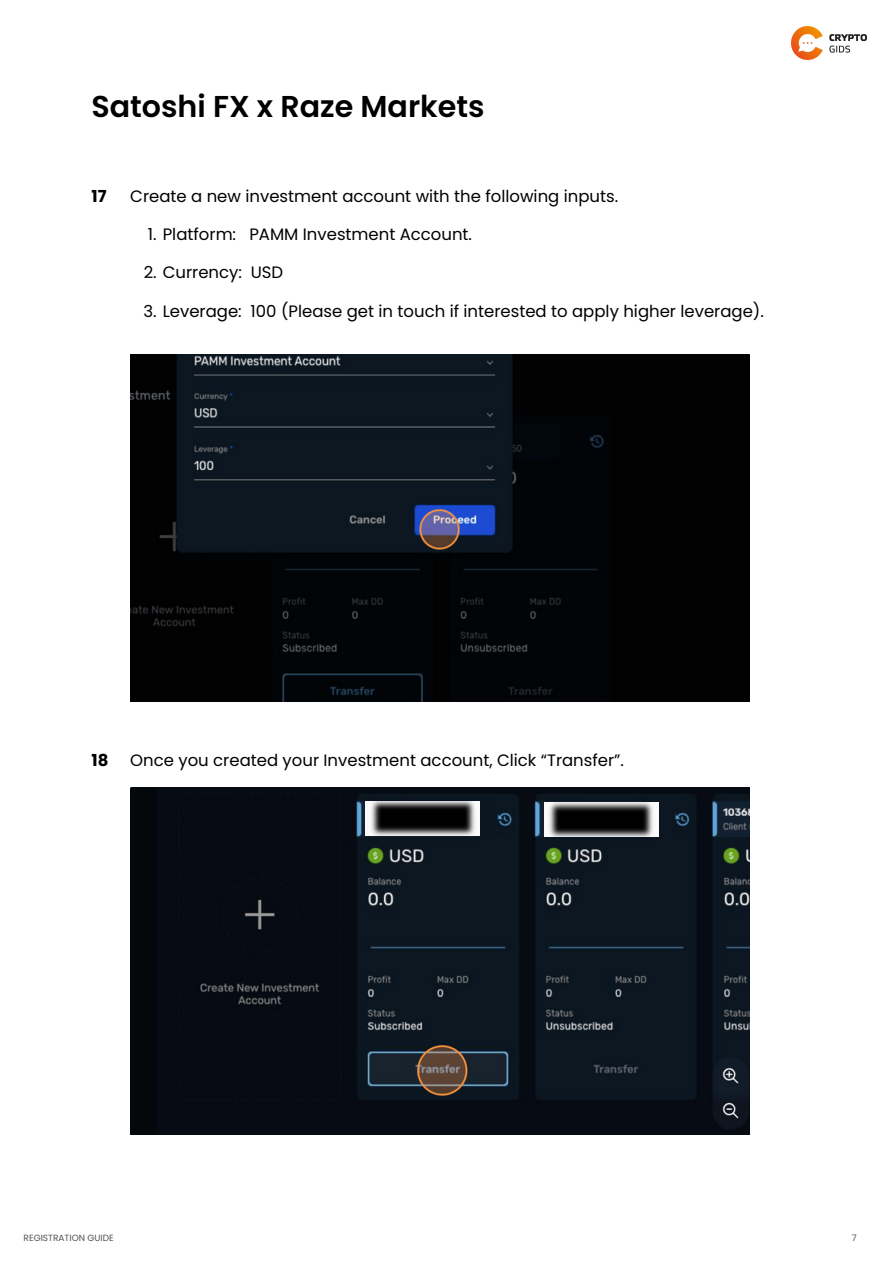
<style>
.page{position:relative;width:893px;height:1264px;background:#fff}
.page>*{position:absolute;margin:0;border:0;box-sizing:border-box;transform-origin:0 0}
.t1{font:600 30.15px "Poppins";color:#000}
.t2{font:16.5px "Poppins";color:#000}
.t3{font:700 16.5px "Poppins";color:#000}
.t4{font:9px "Poppins";color:#545454}
</style>
<div class="page">
<img style="left:791px;top:26px;width:75px;height:33px">
<img style="left:130px;top:354px;width:619px;height:347px">
<img style="left:130px;top:787px;width:619px;height:347px">
<div style="left:365px;top:801px;width:115px;height:34px;background:#fafafa"></div>
<img style="left:370px;top:799px;width:105px;height:37px">
<div style="left:544px;top:803px;width:114px;height:34px;background:#fafafa"></div>
<img style="left:549px;top:801px;width:104px;height:37px">
<h1 class="t1" style="left:91px;top:85px;width:394px">Satoshi FX x Raze Markets</h1>
<p class="t3" style="left:91px;top:184px;width:17px">17</p>
<p class="t2" style="left:130px;top:184px;width:489px">Create a new investment account with the following inputs.</p>
<p class="t2" style="left:148px;top:223px;width:325px">1. Platform: PAMM Investment Account.</p>
<p class="t2" style="left:144px;top:261px;width:141px">2. Currency: USD</p>
<p class="t2" style="left:143px;top:299px;width:622px">3. Leverage: 100 (Please get in touch if interested to apply higher leverage).</p>
<p class="t3" style="left:91px;top:748px;width:18px">18</p>
<p class="t2" style="left:130px;top:748px;width:495px">Once you created your Investment account, Click “Transfer”.</p>
<p class="t4" style="left:24px;top:1231px;width:92px">REGISTRATION GUIDE</p>
<p class="t4" style="left:851px;top:1231px;width:6px">7</p>
</div>
